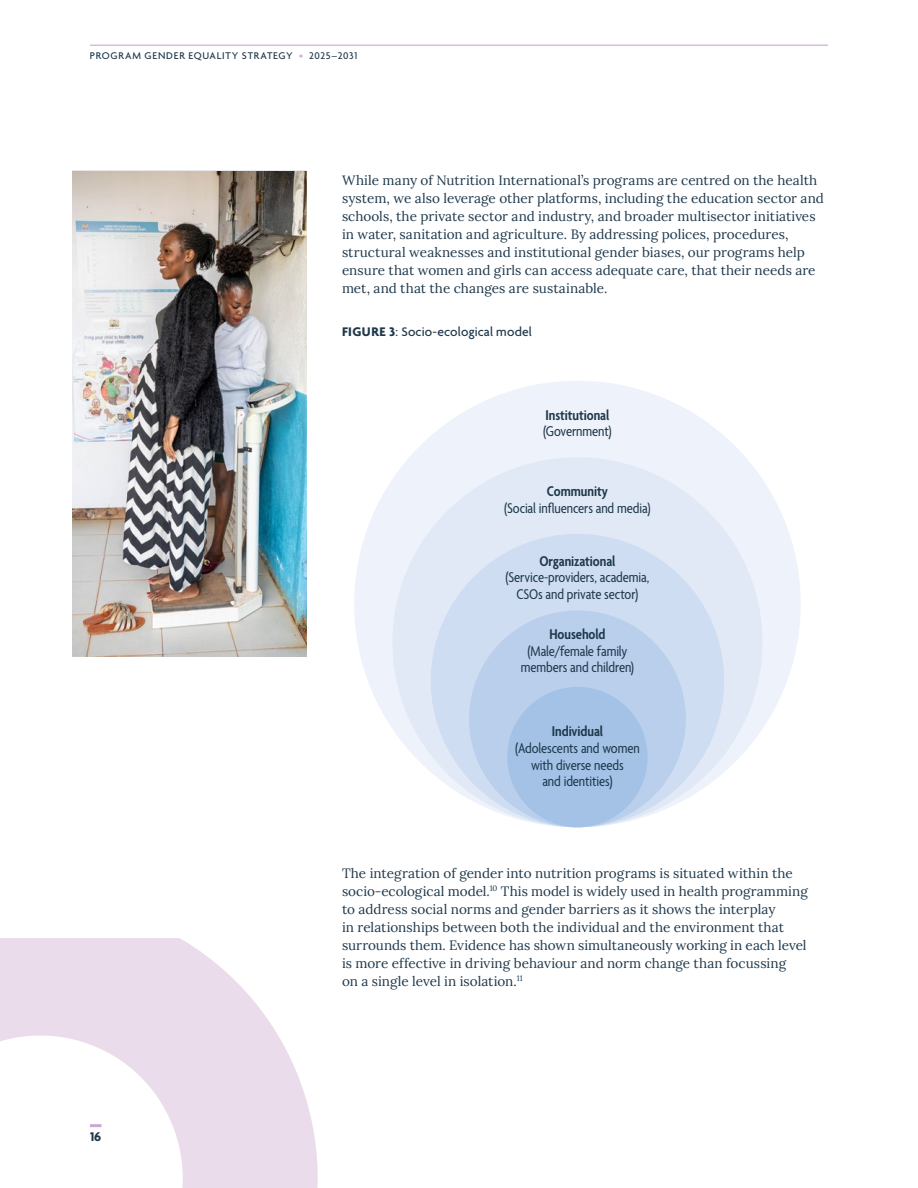
<style>
.page{position:relative;width:918px;height:1188px;background:#fff}
.page>*{position:absolute;margin:0;border:0;box-sizing:border-box;transform-origin:0 0}
.t1{font:condensed 15.3px/16.6px "Agenda";letter-spacing:-.01em;color:#1e384b;text-align:center}
.t2{font:600 condensed 15.3px "Agenda";letter-spacing:-.005em;color:#1e384b}
.t3{font:13.5px/18px "Lora";color:#1e384b}
.t4{font:500 13.5px "Agenda";letter-spacing:.01em;color:#1e384b}
.t5{font:700 13.5px "Agenda";color:#1e384b}
.t6{font:500 10.5px "Agenda";letter-spacing:.07em;color:#1e384b}
.s1{font-weight:400;color:#cca8cf}
.s2{font-weight:700}
</style>
<div class="page">
<div style="left:354px;top:381px;width:447px;height:446px;background:#eef2fa;border-radius:50%"></div>
<div style="left:392px;top:457px;width:370px;height:370px;background:#e1e9f6;border-radius:50%"></div>
<div style="left:431px;top:534px;width:293px;height:293px;background:#cfddf2;border-radius:50%"></div>
<div style="left:469px;top:610px;width:217px;height:217px;background:#b9cfec;border-radius:50%"></div>
<div style="left:507px;top:687px;width:141px;height:140px;background:#a3c2e6;border-radius:50%"></div>
<img style="left:72px;top:171px;width:234px;height:486px">
<svg style="left:0;top:939px;width:318px;height:249px"></svg>
<svg style="left:90px;top:1124px;width:11px;height:3px"></svg>
<hr style="left:90px;top:45px;width:738px;height:1px;background:#cca8cf">
<p class="t6" style="left:90px;top:52px;width:269px">PROGRAM GENDER EQUALITY STRATEGY <span class="s1">•</span> 2025–2031</p>
<p class="t3" style="left:342px;top:172px;width:483px">While many of Nutrition International’s programs are centred on the health system, we also leverage other platforms, including the education sector and schools, the private sector and industry, and broader multisector initiatives in water, sanitation and agriculture. By addressing polices, procedures, structural weaknesses and institutional gender biases, our programs help ensure that women and girls can access adequate care, that their needs are met, and that the changes are sustainable.</p>
<p class="t4" style="left:342px;top:326px;width:192px"><span class="s2">FIGURE 3</span>: Socio-ecological model</p>
<p class="t2" style="left:546px;top:409px;width:65px">Institutional</p>
<p class="t1" style="left:543px;top:424px;width:70px">(Government)</p>
<p class="t2" style="left:547px;top:486px;width:63px">Community</p>
<p class="t1" style="left:504px;top:501px;width:148px">(Social influencers and media)</p>
<p class="t2" style="left:539px;top:555px;width:78px">Organizational</p>
<p class="t1" style="left:506px;top:570px;width:145px">(Service-providers, academia,<br>CSOs and private sector)</p>
<p class="t2" style="left:549px;top:629px;width:58px">Household</p>
<p class="t1" style="left:521px;top:644px;width:115px">(Male/female family members and children)</p>
<p class="t2" style="left:552px;top:726px;width:53px">Individual</p>
<p class="t1" style="left:515px;top:741px;width:126px">(Adolescents and women with diverse needs<br>and identities)</p>
<p class="t5" style="left:90px;top:1131px;width:13px">16</p>
<p class="t3" style="left:342px;top:865px;width:467px">The integration of gender into nutrition programs is situated within the socio-ecological model.<sup>10</sup> This model is widely used in health programming to address social norms and gender barriers as it shows the interplay<br>in relationships between both the individual and the environment that surrounds them. Evidence has shown simultaneously working in each level is more effective in driving behaviour and norm change than focussing<br>on a single level in isolation.<sup>11</sup></p>
</div>
